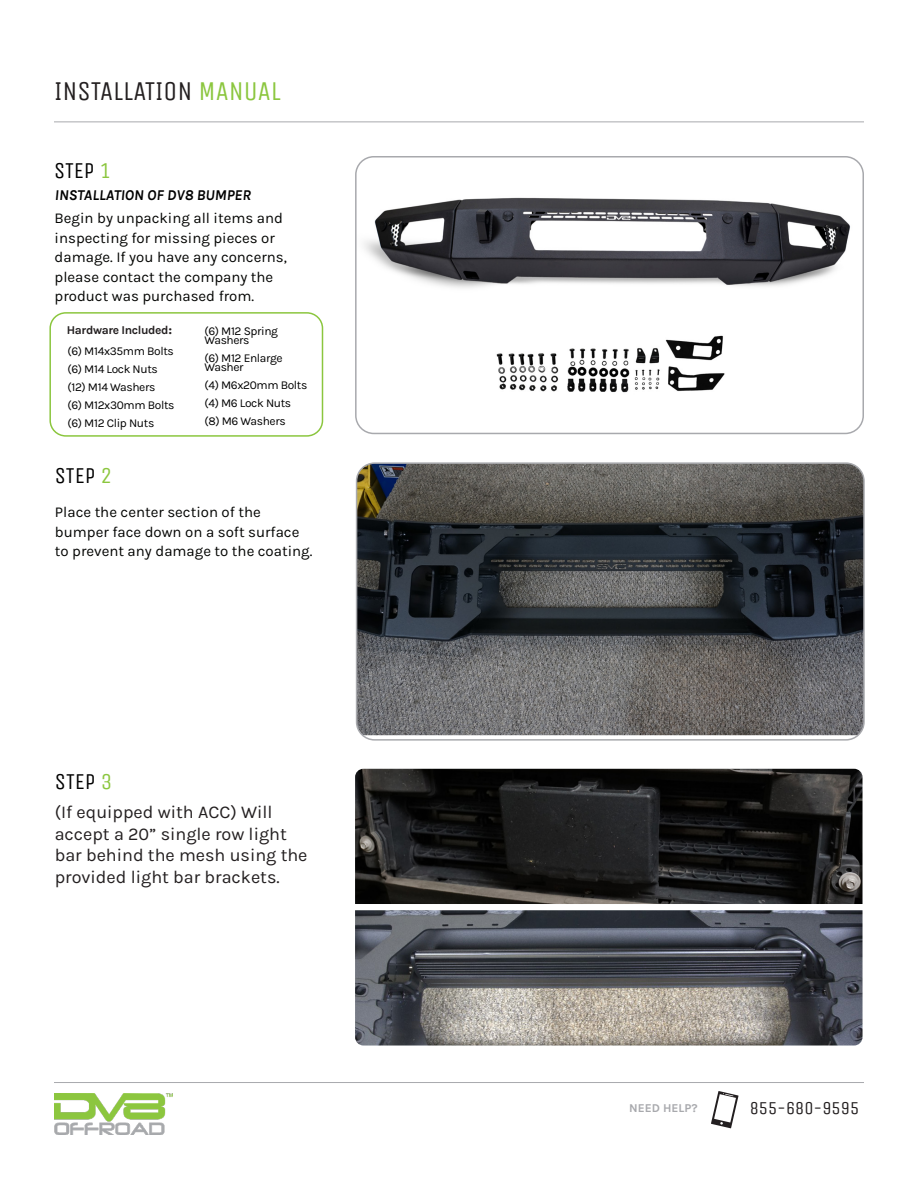
<style>
.page{position:relative;width:918px;height:1188px;background:#fff}
.page>*{position:absolute;margin:0;border:0;box-sizing:border-box;transform-origin:0 0}
.t1{font:27px "Unica One";color:#231f20}
.t2{font:22.5px "Unica One";color:#010101}
.t3{font:18px/21.6px "Karla";color:#231f20}
.t4{font:18px "Unica One";color:#231f20}
.t5{font:15px/19.5px "Karla";color:#040503}
.t6{font:italic 700 15px "Karla";color:#010101}
.t7{font:12px/9px "Karla";letter-spacing:-.03em;color:#000}
.t8{font:700 12px "Karla";letter-spacing:-.03em;color:#231f20}
.t9{font:700 12px "Karla";color:#a8a9ad}
.s1{color:#8bc63e}
.s2{font-family:"Georgia"}
</style>
<div class="page">
<img style="left:355px;top:769px;width:507px;height:135px">
<img style="left:355px;top:910px;width:507px;height:136px">
<hr style="left:54px;top:122px;width:810px;height:1px;background:#a8a9ad">
<img style="left:54px;top:1093px;width:119px;height:41px">
<hr style="left:54px;top:1082px;width:810px;height:1px;background:#a8a9ad">
<svg style="left:711px;top:1091px;width:28px;height:37px"></svg>
<img style="left:358px;top:159px;width:505px;height:274px">
<div style="left:355px;top:156px;width:509px;height:278px;border:2px solid #a8a9ad;border-radius:18px"></div>
<img style="left:359px;top:465px;width:503px;height:270px">
<div style="left:356px;top:462px;width:509px;height:279px;border:2px solid #a8a9ad;border-radius:18px"></div>
<div style="left:49px;top:312px;width:274px;height:125px;border:2px solid #8bc63e;border-radius:16px"></div>
<p class="t1" style="left:54px;top:72px;width:228px">INSTALLATION <span class="s1">MANUAL</span></p>
<p class="t2" style="left:54px;top:154px;width:59px">STEP <span class="s1">1</span></p>
<p class="t6" style="left:55px;top:185px;width:198px">INSTALLATION OF DV8 BUMPER</p>
<p class="t5" style="left:55px;top:208px;width:234px">Begin by unpacking all items and inspecting for missing pieces or damage. If you have any concerns, please contact the company the product was purchased from.</p>
<p class="t8" style="left:67px;top:322px;width:107px">Hardware Included<span class="s2">:</span></p>
<p class="t7" style="left:68px;top:346px;width:108px">(6) M14x35mm Bolts</p>
<p class="t7" style="left:68px;top:364px;width:92px">(6) M14 Lock Nuts</p>
<p class="t7" style="left:68px;top:382px;width:89px">(12) M14 Washers</p>
<p class="t7" style="left:68px;top:400px;width:108px">(6) M12x30mm Bolts</p>
<p class="t7" style="left:68px;top:418px;width:88px">(6) M12 Clip Nuts</p>
<p class="t7" style="left:204px;top:326px;width:75px">(6) M12 Spring<br>Washers</p>
<p class="t7" style="left:204px;top:353px;width:80px">(6) M12 Enlarge<br>Washer</p>
<p class="t7" style="left:204px;top:380px;width:104px">(4) M6x20mm Bolts</p>
<p class="t7" style="left:204px;top:398px;width:88px">(4) M6 Lock Nuts</p>
<p class="t7" style="left:204px;top:416px;width:83px">(8) M6 Washers</p>
<p class="t2" style="left:55px;top:460px;width:59px">STEP <span class="s1">2</span></p>
<p class="t5" style="left:55px;top:502px;width:259px">Place the center section of the bumper face down on a soft surface to prevent any damage to the coating.</p>
<p class="t2" style="left:55px;top:766px;width:59px">STEP <span class="s1">3</span></p>
<p class="t3" style="left:55px;top:801px;width:254px">(If equipped with ACC) Will accept a 20” single row light bar behind the mesh using the provided light bar brackets.</p>
<p class="t9" style="left:629px;top:1100px;width:70px">NEED HELP?</p>
<p class="t4" style="left:750px;top:1095px;width:111px">855-680-9595</p>
</div>
